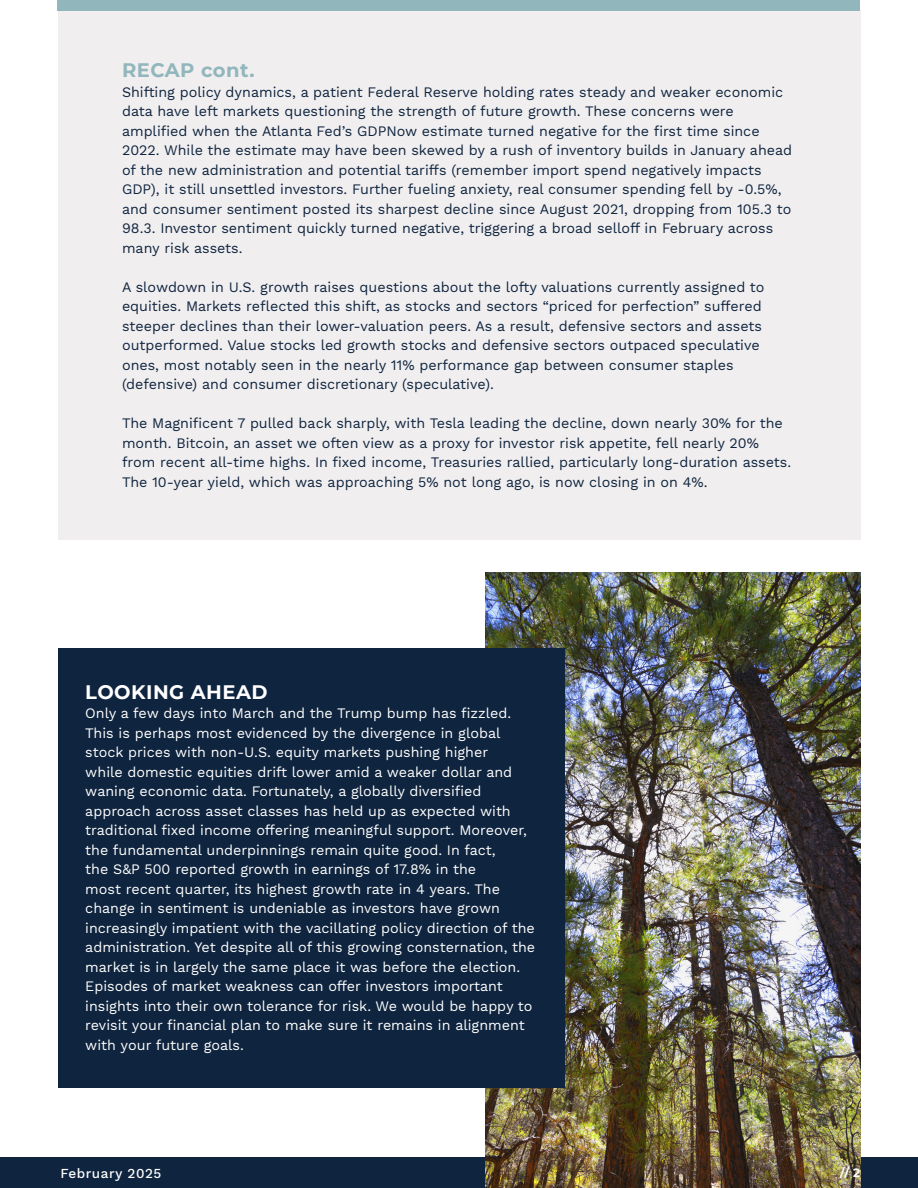
<style>
.page{position:relative;width:918px;height:1188px;background:#fff}
.page>*{position:absolute;margin:0;border:0;box-sizing:border-box;transform-origin:0 0}
.t1{font:700 19.5px "Montserrat";letter-spacing:.025em;color:#fff}
.t2{font:700 19.5px "Montserrat";letter-spacing:.025em;color:#91b6bc}
.t3{font:14.25px/19.5px "Work Sans";color:#0f243e}
.t4{font:14.25px/19.5px "Work Sans";color:#fff}
.t5{font:500 13.5px "Work Sans";letter-spacing:.04em;color:#fff}
.t6{font:700 12px "Montserrat";color:#fff}
</style>
<div class="page">
<div style="left:58px;top:11px;width:802px;height:529px;background:#f0eeef"></div>
<div style="left:58px;top:0;width:802px;height:11px;background:#91b6bc"></div>
<div style="left:0;top:1158px;width:918px;height:30px;background:#0f243e"></div>
<img style="left:485px;top:572px;width:375px;height:616px">
<div style="left:58px;top:648px;width:507px;height:439px;background:#0f243e"></div>
<p class="t2" style="left:122px;top:56px;width:134px">RECAP cont.</p>
<p class="t3" style="left:122px;top:83px;width:672px">Shifting policy dynamics, a patient Federal Reserve holding rates steady and weaker economic data have left markets questioning the strength of future growth. These concerns were amplified when the Atlanta Fed’s GDPNow estimate turned negative for the first time since 2022. While the estimate may have been skewed by a rush of inventory builds in January ahead of the new administration and potential tariffs (remember import spend negatively impacts GDP), it still unsettled investors. Further fueling anxiety, real consumer spending fell by -0.5%, and consumer sentiment posted its sharpest decline since August 2021, dropping from 105.3 to 98.3. Investor sentiment quickly turned negative, triggering a broad selloff in February across many risk assets.</p>
<p class="t3" style="left:122px;top:278px;width:644px">A slowdown in U.S. growth raises questions about the lofty valuations currently assigned to equities. Markets reflected this shift, as stocks and sectors “priced for perfection” suffered steeper declines than their lower-valuation peers. As a result, defensive sectors and assets outperformed. Value stocks led growth stocks and defensive sectors outpaced speculative ones, most notably seen in the nearly 11% performance gap between consumer staples (defensive) and consumer discretionary (speculative).</p>
<p class="t3" style="left:122px;top:414px;width:671px">The Magnificent 7 pulled back sharply, with Tesla leading the decline, down nearly 30% for the month. Bitcoin, an asset we often view as a proxy for investor risk appetite, fell nearly 20% from recent all-time highs. In fixed income, Treasuries rallied, particularly long-duration assets.<br>The 10-year yield, which was approaching 5% not long ago, is now closing in on 4%.</p>
<p class="t1" style="left:85px;top:678px;width:184px">LOOKING AHEAD</p>
<p class="t4" style="left:85px;top:705px;width:451px">Only a few days into March and the Trump bump has fizzled.<br>This is perhaps most evidenced by the divergence in global stock prices with non-U.S. equity markets pushing higher<br>while domestic equities drift lower amid a weaker dollar and waning economic data. Fortunately, a globally diversified approach across asset classes has held up as expected with traditional fixed income offering meaningful support. Moreover, the fundamental underpinnings remain quite good. In fact,<br>the S&amp;P 500 reported growth in earnings of 17.8% in the<br>most recent quarter, its highest growth rate in 4 years. The change in sentiment is undeniable as investors have grown increasingly impatient with the vacillating policy direction of the administration. Yet despite all of this growing consternation, the market is in largely the same place it was before the election.<br>Episodes of market weakness can offer investors important insights into their own tolerance for risk. We would be happy to revisit your financial plan to make sure it remains in alignment with your future goals.</p>
<p class="t5" style="left:60px;top:1165px;width:102px">February 2025</p>
<p class="t6" style="left:840px;top:1164px;width:21px">// 2</p>
</div>
